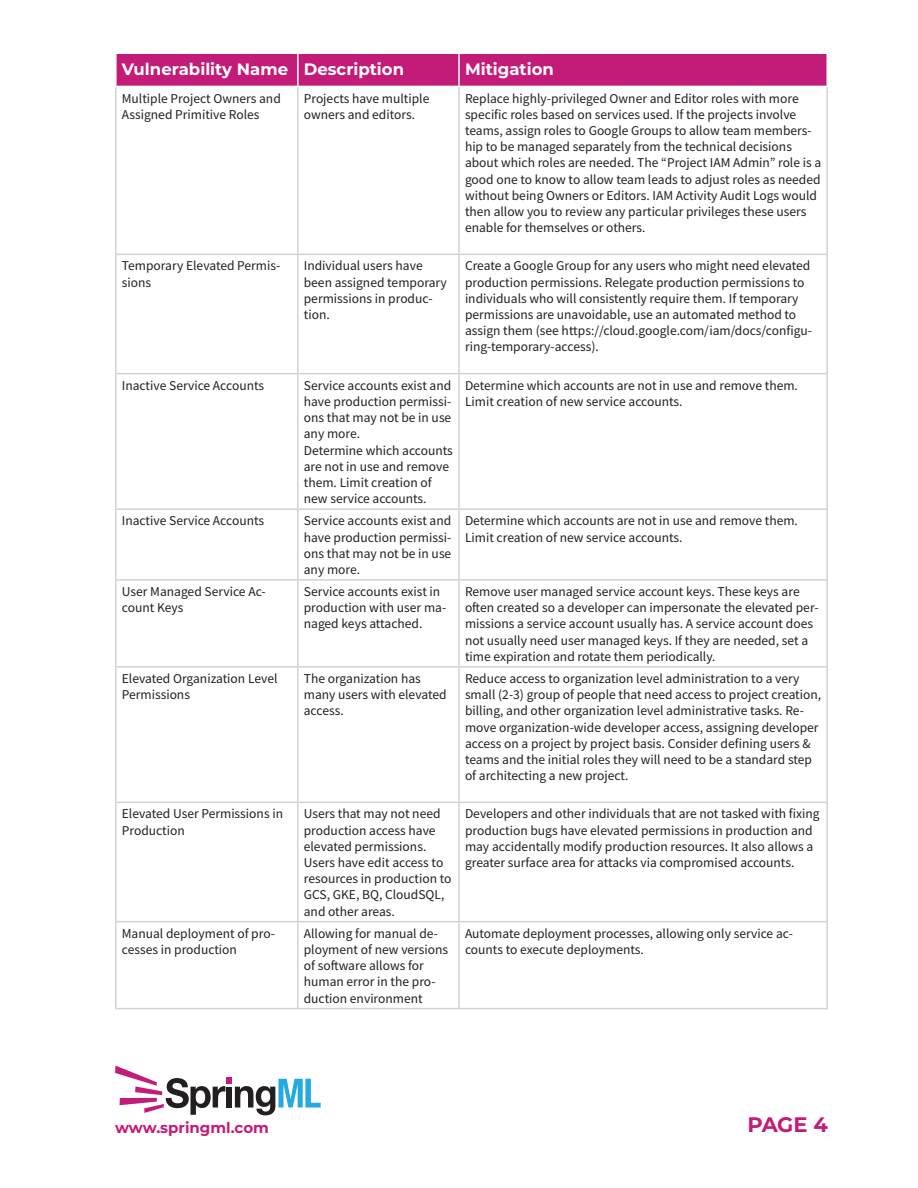
<style>
.page{position:relative;width:918px;height:1188px;background:#fff}
.page>*{position:absolute;margin:0;border:0;box-sizing:border-box;transform-origin:0 0}
.t1{font:700 21px "Montserrat";color:#c21c78}
.t2{font:700 16.5px "Montserrat";color:#fff}
.t3{font:700 15px "Montserrat";color:#c21c78}
.t4{font:13.5px/16.2px "Source Sans Pro";color:#231f20}
</style>
<div class="page">
<svg style="left:115px;top:1066px;width:206px;height:49px"></svg>
<div style="left:117px;top:54px;width:709px;height:32px;background:#c21c78"></div>
<hr style="left:297px;top:54px;width:2px;height:32px;background:#fff">
<hr style="left:458px;top:54px;width:2px;height:32px;background:#fff">
<hr style="left:115px;top:87px;width:2px;height:167px;background:#d1d2d4">
<hr style="left:297px;top:87px;width:2px;height:167px;background:#d1d2d4">
<hr style="left:458px;top:87px;width:2px;height:167px;background:#d1d2d4">
<hr style="left:826px;top:87px;width:2px;height:167px;background:#d1d2d4">
<hr style="left:115px;top:254px;width:183px;height:1px;background:#d1d2d4">
<hr style="left:115px;top:255px;width:2px;height:118px;background:#d1d2d4">
<hr style="left:298px;top:254px;width:161px;height:1px;background:#d1d2d4">
<hr style="left:297px;top:255px;width:2px;height:118px;background:#d1d2d4">
<hr style="left:459px;top:254px;width:369px;height:1px;background:#d1d2d4">
<hr style="left:458px;top:255px;width:2px;height:118px;background:#d1d2d4">
<hr style="left:826px;top:255px;width:2px;height:118px;background:#d1d2d4">
<hr style="left:115px;top:373px;width:183px;height:1px;background:#d1d2d4">
<hr style="left:115px;top:374px;width:2px;height:134px;background:#d1d2d4">
<hr style="left:298px;top:373px;width:161px;height:1px;background:#d1d2d4">
<hr style="left:297px;top:374px;width:2px;height:134px;background:#d1d2d4">
<hr style="left:459px;top:373px;width:369px;height:1px;background:#d1d2d4">
<hr style="left:458px;top:374px;width:2px;height:134px;background:#d1d2d4">
<hr style="left:826px;top:374px;width:2px;height:134px;background:#d1d2d4">
<hr style="left:115px;top:508px;width:183px;height:2px;background:#d1d2d4">
<hr style="left:115px;top:510px;width:2px;height:69px;background:#d1d2d4">
<hr style="left:298px;top:508px;width:161px;height:2px;background:#d1d2d4">
<hr style="left:297px;top:510px;width:2px;height:69px;background:#d1d2d4">
<hr style="left:459px;top:508px;width:369px;height:2px;background:#d1d2d4">
<hr style="left:458px;top:510px;width:2px;height:69px;background:#d1d2d4">
<hr style="left:826px;top:510px;width:2px;height:69px;background:#d1d2d4">
<hr style="left:115px;top:579px;width:183px;height:2px;background:#d1d2d4">
<hr style="left:115px;top:581px;width:2px;height:85px;background:#d1d2d4">
<hr style="left:298px;top:579px;width:161px;height:2px;background:#d1d2d4">
<hr style="left:297px;top:581px;width:2px;height:85px;background:#d1d2d4">
<hr style="left:459px;top:579px;width:369px;height:2px;background:#d1d2d4">
<hr style="left:458px;top:581px;width:2px;height:85px;background:#d1d2d4">
<hr style="left:826px;top:581px;width:2px;height:85px;background:#d1d2d4">
<hr style="left:115px;top:666px;width:183px;height:2px;background:#d1d2d4">
<hr style="left:115px;top:668px;width:2px;height:134px;background:#d1d2d4">
<hr style="left:298px;top:666px;width:161px;height:2px;background:#d1d2d4">
<hr style="left:297px;top:668px;width:2px;height:134px;background:#d1d2d4">
<hr style="left:459px;top:666px;width:369px;height:2px;background:#d1d2d4">
<hr style="left:458px;top:668px;width:2px;height:134px;background:#d1d2d4">
<hr style="left:826px;top:668px;width:2px;height:134px;background:#d1d2d4">
<hr style="left:115px;top:802px;width:183px;height:1px;background:#d1d2d4">
<hr style="left:115px;top:803px;width:2px;height:118px;background:#d1d2d4">
<hr style="left:298px;top:802px;width:161px;height:1px;background:#d1d2d4">
<hr style="left:297px;top:803px;width:2px;height:118px;background:#d1d2d4">
<hr style="left:459px;top:802px;width:369px;height:1px;background:#d1d2d4">
<hr style="left:458px;top:803px;width:2px;height:118px;background:#d1d2d4">
<hr style="left:826px;top:803px;width:2px;height:118px;background:#d1d2d4">
<hr style="left:115px;top:921px;width:183px;height:1px;background:#d1d2d4">
<hr style="left:115px;top:922px;width:2px;height:86px;background:#d1d2d4">
<hr style="left:298px;top:921px;width:161px;height:1px;background:#d1d2d4">
<hr style="left:297px;top:922px;width:2px;height:86px;background:#d1d2d4">
<hr style="left:459px;top:921px;width:369px;height:1px;background:#d1d2d4">
<hr style="left:458px;top:922px;width:2px;height:86px;background:#d1d2d4">
<hr style="left:826px;top:922px;width:2px;height:86px;background:#d1d2d4">
<hr style="left:115px;top:1008px;width:183px;height:1px;background:#d1d2d4">
<hr style="left:298px;top:1008px;width:161px;height:1px;background:#d1d2d4">
<hr style="left:459px;top:1008px;width:369px;height:1px;background:#d1d2d4">
<p class="t2" style="left:122px;top:57px;width:284px">Vulnerability Name Description</p>
<p class="t2" style="left:465px;top:57px;width:90px">Mitigation</p>
<p class="t4" style="left:122px;top:90px;width:161px">Multiple Project Owners and<br>Assigned Primitive Roles</p>
<p class="t4" style="left:304px;top:90px;width:127px">Projects have multiple owners and editors.</p>
<p class="t4" style="left:465px;top:90px;width:358px">Replace highly-privileged Owner and Editor roles with more specific roles based on services used. If the projects involve teams, assign roles to Google Groups to allow team members&shy;hip to be managed separately from the technical decisions about which roles are needed. The “Project IAM Admin” role is a good one to know to allow team leads to adjust roles as needed without being Owners or Editors. IAM Activity Audit Logs would then allow you to review any particular privileges these users enable for themselves or others.</p>
<p class="t4" style="left:122px;top:258px;width:160px">Temporary Elevated Permis&shy;sions</p>
<p class="t4" style="left:304px;top:258px;width:145px">Individual users have been assigned temporary permissions in produc&shy;tion.</p>
<p class="t4" style="left:465px;top:258px;width:349px">Create a Google Group for any users who might need elevated production permissions. Relegate production permissions to individuals who will consistently require them. If temporary permissions are unavoidable, use an automated method to assign them (see https://cloud.google.com/iam/docs/configu&shy;ring-temporary-access).</p>
<p class="t4" style="left:122px;top:377px;width:144px">Inactive Service Accounts</p>
<p class="t4" style="left:304px;top:377px;width:151px">Service accounts exist and have production permissi&shy;ons that may not be in use any more.<br>Determine which accounts are not in use and remove them. Limit creation of new service accounts.</p>
<p class="t4" style="left:465px;top:377px;width:335px">Determine which accounts are not in use and remove them.<br>Limit creation of new service accounts.</p>
<p class="t4" style="left:122px;top:513px;width:144px">Inactive Service Accounts</p>
<p class="t4" style="left:304px;top:513px;width:149px;text-align:justify">Service accounts exist and have production permissi&shy;ons that may not be in use any more.</p>
<p class="t4" style="left:465px;top:513px;width:335px">Determine which accounts are not in use and remove them.<br>Limit creation of new service accounts.</p>
<p class="t4" style="left:122px;top:583px;width:145px">User Managed Service Ac&shy;count Keys</p>
<p class="t4" style="left:304px;top:583px;width:144px">Service accounts exist in production with user ma&shy;naged keys attached.</p>
<p class="t4" style="left:465px;top:583px;width:355px">Remove user managed service account keys. These keys are often created so a developer can impersonate the elevated per&shy;missions a service account usually has. A service account does not usually need user managed keys. If they are needed, set a time expiration and rotate them periodically.</p>
<p class="t4" style="left:122px;top:670px;width:157px">Elevated Organization Level<br>Permissions</p>
<p class="t4" style="left:304px;top:670px;width:144px">The organization has many users with elevated access.</p>
<p class="t4" style="left:465px;top:670px;width:358px">Reduce access to organization level administration to a very small (2-3) group of people that need access to project creation, billing, and other organization level administrative tasks. Re&shy;move organization-wide developer access, assigning developer access on a project by project basis. Consider defining users &amp; teams and the initial roles they will need to be a standard step of architecting a new project.</p>
<p class="t4" style="left:122px;top:806px;width:163px">Elevated User Permissions in<br>Production</p>
<p class="t4" style="left:304px;top:806px;width:149px">Users that may not need production access have elevated permissions.<br>Users have edit access to resources in production to<br>GCS, GKE, BQ, CloudSQL, and other areas.</p>
<p class="t4" style="left:465px;top:806px;width:356px">Developers and other individuals that are not tasked with fixing production bugs have elevated permissions in production and may accidentally modify production resources. It also allows a greater surface area for attacks via compromised accounts.</p>
<p class="t4" style="left:122px;top:925px;width:155px">Manual deployment of pro&shy;cesses in production</p>
<p class="t4" style="left:304px;top:925px;width:146px">Allowing for manual de&shy;ployment of new versions of software allows for human error in the pro&shy;duction environment</p>
<p class="t4" style="left:465px;top:925px;width:329px">Automate deployment processes, allowing only service ac&shy;counts to execute deployments.</p>
<p class="t3" style="left:115px;top:1117px;width:155px">www.springml.com</p>
<h1 class="t1" style="left:748px;top:1110px;width:82px">PAGE 4</h1>
</div>
